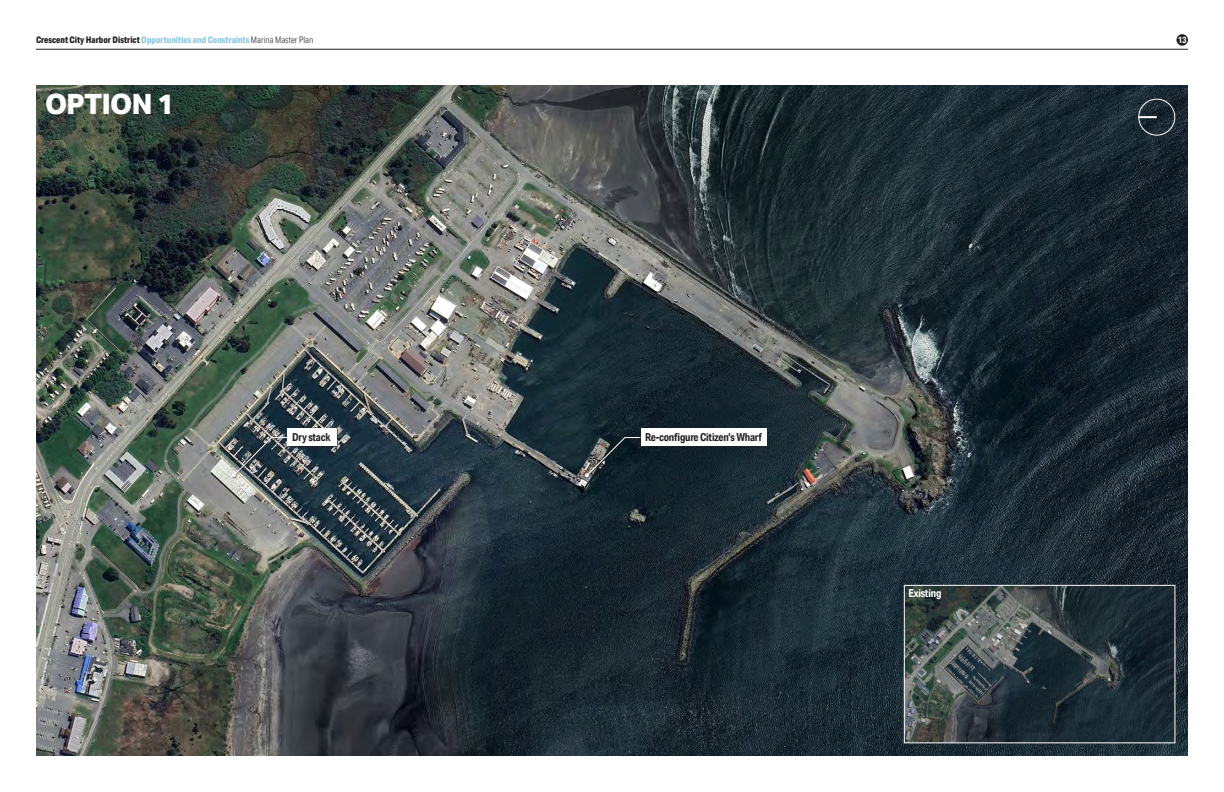
<style>
.page{position:relative;width:1224px;height:792px;background:#fff}
.page>*{position:absolute;margin:0;border:0;box-sizing:border-box;transform-origin:0 0}
.Heading_1_sub{font:800 28px "Aktiv Grotesk";letter-spacing:-.02em;color:#fff}
.t1{font:700 11px "Aktiv Grotesk Cd";letter-spacing:-.02em;color:#231f20}
.t2{font:700 11px "Aktiv Grotesk Cd";letter-spacing:-.02em;color:#fff}
.t3{font:800 9px "Aktiv Grotesk Cd";color:#8fcae2}
.t4{font:700 9px "Aktiv Grotesk Cd";color:#fff}
.s1{color:#231f20}
.s2{font-weight:300;color:#231f20}
</style>
<div class="page">
<hr style="left:36px;top:49px;width:1152px;height:1px;background:#231f20">
<div style="left:1176px;top:34px;width:12px;height:12px;background:#231f20;border-radius:50%"></div>
<img style="left:36px;top:86px;width:1152px;height:670px">
<img style="left:906px;top:587px;width:267px;height:154px">
<div style="left:904px;top:585px;width:271px;height:158px;border:1px solid #fff"></div>
<div style="left:1138px;top:99px;width:37px;height:37px;border:1px solid #fff;border-radius:50%"></div>
<svg style="left:1138px;top:116px;width:19px;height:2px"></svg>
<div style="left:585px;top:437px;width:57px;height:41px;background:#231f20;opacity:.75"></div>
<svg style="left:585px;top:437px;width:57px;height:40px;background:#2d393e"></svg>
<div style="left:641px;top:428px;width:127px;height:19px;background:#231f20"></div>
<div style="left:641px;top:428px;width:126px;height:18px;background:#fff"></div>
<img style="left:36px;top:428px;width:266px;height:157px">
<div style="left:232px;top:437px;width:57px;height:41px;background:#231f20;opacity:.75"></div>
<svg style="left:232px;top:437px;width:57px;height:40px;background:#4a565c"></svg>
<div style="left:288px;top:428px;width:50px;height:19px;background:#231f20;opacity:.75"></div>
<div style="left:288px;top:428px;width:49px;height:18px;background:#fff"></div>
<p class="t3" style="left:36px;top:34px;width:279px"><span class="s1">Crescent City Harbor District</span> Opportunities and Constraints <span class="s2">Marina Master Plan</span></p>
<p class="t4" style="left:1178px;top:34px;width:10px">13</p>
<p class="Heading_1_sub" style="left:45px;top:88px;width:131px">OPTION 1</p>
<p class="t1" style="left:292px;top:430px;width:40px">Dry stack</p>
<p class="t1" style="left:645px;top:430px;width:118px">Re-configure Citizen’s Wharf</p>
<p class="t2" style="left:908px;top:587px;width:35px">Existing</p>
</div>
